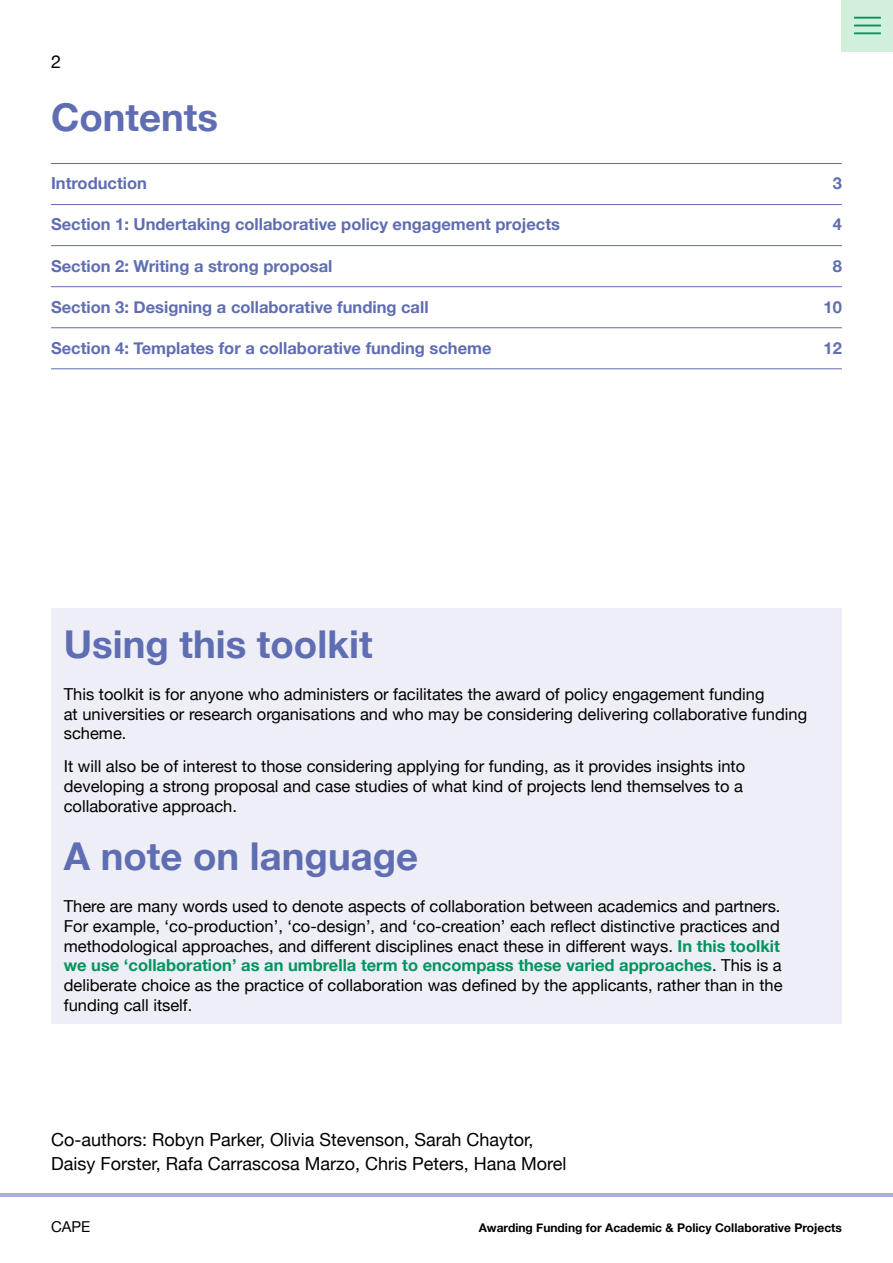
<style>
.page{position:relative;width:893px;height:1263px;background:#fff}
.page>*{position:absolute;margin:0;border:0;box-sizing:border-box;transform-origin:0 0}
.t1{font:700 38.4px "Helvetica Neue";color:#5f6db2}
.t2{font:18px/24px "Helvetica Neue";color:#000}
.t3{font:16.5px/19.8px "Helvetica Neue";color:#000}
.t4{font:700 16.5px "Helvetica Neue";color:#5f6db2}
.t5{font:15px "Helvetica Neue";color:#000}
.t6{font:700 12px "Helvetica Neue";color:#000}
.s1{font-weight:700;color:#00945e}
</style>
<div class="page">
<hr style="left:51px;top:163px;width:791px;height:1px;background:#5f6db2">
<hr style="left:51px;top:204px;width:791px;height:1px;background:#5f6db2">
<hr style="left:51px;top:245px;width:791px;height:1px;background:#5f6db2">
<hr style="left:51px;top:286px;width:791px;height:1px;background:#5f6db2">
<hr style="left:51px;top:327px;width:791px;height:1px;background:#5f6db2">
<hr style="left:51px;top:368px;width:791px;height:1px;background:#5f6db2">
<div style="left:51px;top:608px;width:791px;height:416px;background:#eeeef6"></div>
<hr style="left:0;top:1193px;width:893px;height:3px;background:#a3b0e0">
<div style="left:842px;top:0;width:51px;height:51px;background:#d1f0db"></div>
<hr style="left:854px;top:17px;width:27px;height:2px;background:#00945e">
<svg style="left:854px;top:25px;width:27px;height:1px"></svg>
<hr style="left:854px;top:32px;width:27px;height:2px;background:#00945e">
<p class="t2" style="left:51px;top:51px;width:12px">2</p>
<h1 class="t1" style="left:51px;top:87px;width:168px">Contents</h1>
<p class="t4" style="left:51px;top:171px;width:97px">Introduction</p>
<p class="t4" style="left:833px;top:171px;width:11px">3</p>
<p class="t4" style="left:51px;top:212px;width:510px">Section 1: Undertaking collaborative policy engagement projects</p>
<p class="t4" style="left:833px;top:212px;width:11px">4</p>
<p class="t4" style="left:51px;top:253px;width:283px">Section 2: Writing a strong proposal</p>
<p class="t4" style="left:833px;top:253px;width:11px">8</p>
<p class="t4" style="left:51px;top:294px;width:379px">Section 3: Designing a collaborative funding call</p>
<p class="t4" style="left:824px;top:294px;width:20px">10</p>
<p class="t4" style="left:51px;top:335px;width:442px">Section 4: Templates for a collaborative funding scheme</p>
<p class="t4" style="left:824px;top:335px;width:20px">12</p>
<h1 class="t1" style="left:64px;top:614px;width:310px">Using this toolkit</h1>
<p class="t3" style="left:64px;top:685px;width:745px">This toolkit is for anyone who administers or facilitates the award of policy engagement funding<br>at universities or research organisations and who may be considering delivering collaborative funding scheme.</p>
<p class="t3" style="left:64px;top:757px;width:683px">It will also be of interest to those considering applying for funding, as it provides insights into developing a strong proposal and case studies of what kind of projects lend themselves to a collaborative approach.</p>
<h1 class="t1" style="left:64px;top:826px;width:356px">A note on language</h1>
<p class="t3" style="left:64px;top:897px;width:720px">There are many words used to denote aspects of collaboration between academics and partners.<br>For example, ‘co-production’, ‘co-design’, and ‘co-creation’ each reflect distinctive practices and methodological approaches, and different disciplines enact these in different ways. <span class="s1">In this toolkit we use ‘collaboration’ as an umbrella term to encompass these varied approaches</span>. This is a deliberate choice as the practice of collaboration was defined by the applicants, rather than in the funding call itself.</p>
<p class="t2" style="left:51px;top:1128px;width:517px">Co-authors: Robyn Parker, Olivia Stevenson, Sarah Chaytor,<br>Daisy Forster, Rafa Carrascosa Marzo, Chris Peters, Hana Morel</p>
<p class="t5" style="left:51px;top:1216px;width:41px">CAPE</p>
<p class="t6" style="left:479px;top:1218px;width:365px">Awarding Funding for Academic &amp; Policy Collaborative Projects</p>
</div>
